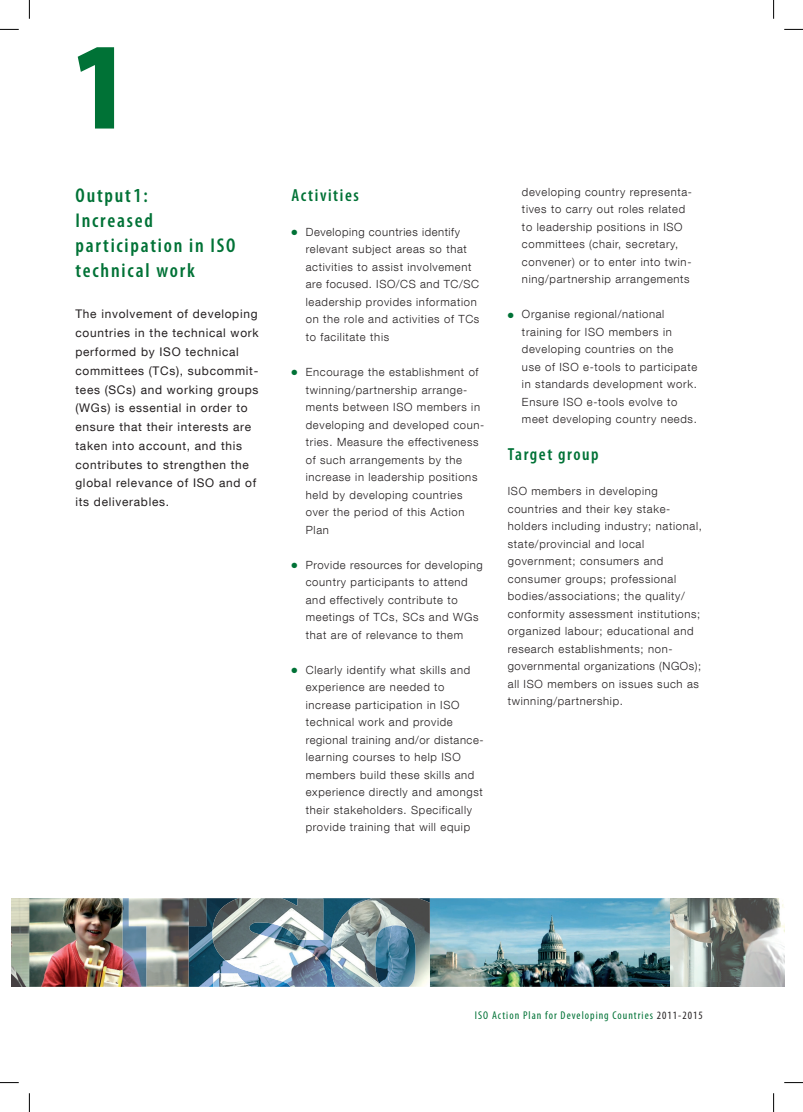
<style>
.page{position:relative;width:803px;height:1112px;background:#fff}
.page>*{position:absolute;margin:0;border:0;box-sizing:border-box;transform-origin:0 0}
.t1{font:900 condensed 125px "Myriad Pro";color:#007236}
.t2{font:600 condensed 20px/25px "Myriad Pro";letter-spacing:.09em;color:#007236}
.t3{font:600 condensed 17.5px "Myriad Pro";letter-spacing:.09em;color:#007236}
.t4{font:11.88px/18.8px "Helvetica Neue LT Com";letter-spacing:.06em;color:#231f20}
.t5{font:300 11.25px/17.5px "Helvetica Neue LT Com";letter-spacing:.06em;color:#231f20}
.t6{font:condensed 11.25px "Myriad Pro";letter-spacing:.09em;color:#007236}
.s1{color:#007236}
.s2{color:#231f20}
</style>
<div class="page">
<img style="left:12px;top:898px;width:199px;height:88px">
<img style="left:372px;top:898px;width:412px;height:88px">
<svg style="left:418px;top:898px;width:12px;height:4px"></svg>
<img style="left:327px;top:898px;width:45px;height:88px">
<img style="left:123px;top:898px;width:6px;height:88px">
<img style="left:211px;top:898px;width:116px;height:88px">
<img style="left:189px;top:898px;width:17px;height:27px">
<img style="left:129px;top:898px;width:60px;height:88px">
<img style="left:375px;top:925px;width:11px;height:61px">
<img style="left:386px;top:925px;width:30px;height:61px">
<svg style="left:0;top:29px;width:19px;height:1px"></svg>
<svg style="left:784px;top:29px;width:19px;height:1px"></svg>
<svg style="left:0;top:1082px;width:19px;height:1px"></svg>
<svg style="left:784px;top:1082px;width:19px;height:1px"></svg>
<svg style="left:29px;top:0;width:1px;height:19px"></svg>
<svg style="left:29px;top:1093px;width:1px;height:18px"></svg>
<svg style="left:773px;top:0;width:1px;height:19px"></svg>
<svg style="left:773px;top:1093px;width:1px;height:18px"></svg>
<h1 class="t1" style="left:73px;top:17px;width:57px">1</h1>
<h2 class="t2" style="left:75px;top:183px;width:162px">Output1:<br>Increased participation in ISO technical work</h2>
<p class="t4" style="left:75px;top:304px;width:185px">The involvement of developing countries in the technical work performed by ISO technical committees (TCs), subcommit&shy;tees (SCs) and working groups (WGs) is essential in order to ensure that their interests are taken into account, and this contributes to strengthen the global relevance of ISO and of its deliverables.</p>
<h3 class="t3" style="left:292px;top:185px;width:69px">Activities</h3>
<p class="t5" style="left:306px;top:223px;width:175px;text-indent:-14px"><span class="s1">●</span> Developing countries identify relevant subject areas so that activities to assist involvement are focused. ISO/CS and TC/SC leadership provides information on the role and activities of TCs to facilitate this</p>
<p class="t5" style="left:306px;top:363px;width:180px;text-indent:-14px"><span class="s1">●</span> Encourage the establishment of twinning/partnership arrange&shy;ments between ISO members in developing and developed coun&shy;tries. Measure the effectiveness of such arrangements by the increase in leadership positions held by developing countries over the period of this Action<br>Plan</p>
<p class="t5" style="left:306px;top:555px;width:179px;text-indent:-14px"><span class="s1">●</span> Provide resources for developing country participants to attend and effectively contribute to meetings of TCs, SCs and WGs that are of relevance to them</p>
<p class="t5" style="left:306px;top:660px;width:179px;text-indent:-14px"><span class="s1">●</span> Clearly identify what skills and experience are needed to increase participation in ISO technical work and provide regional training and/or distance&shy;learning courses to help ISO members build these skills and experience directly and amongst their stakeholders. Specifically provide training that will equip</p>
<p class="t5" style="left:522px;top:183px;width:172px">developing country representa&shy;tives to carry out roles related to leadership positions in ISO committees (chair, secretary, convener) or to enter into twin&shy;ning/partnership arrangements</p>
<p class="t5" style="left:522px;top:305px;width:177px;text-indent:-14px"><span class="s1">●</span> Organise regional/national training for ISO members in developing countries on the<br>use of ISO e-tools to participate in standards development work.<br>Ensure ISO e-tools evolve to meet developing country needs.</p>
<h3 class="t3" style="left:508px;top:444px;width:92px">Target group</h3>
<p class="t5" style="left:508px;top:482px;width:196px">ISO members in developing countries and their key stake&shy;holders including industry; national, state/provincial and local government; consumers and consumer groups; professional bodies/associations; the quality/ conformity assessment institutions; organized labour; educational and research establishments; non&shy;governmental organizations (NGOs); all ISO members on issues such as twinning/partnership.</p>
<p class="t6" style="left:475px;top:1008px;width:229px">ISO Action Plan for Developing Countries <span class="s2">2011-2015</span></p>
</div>
